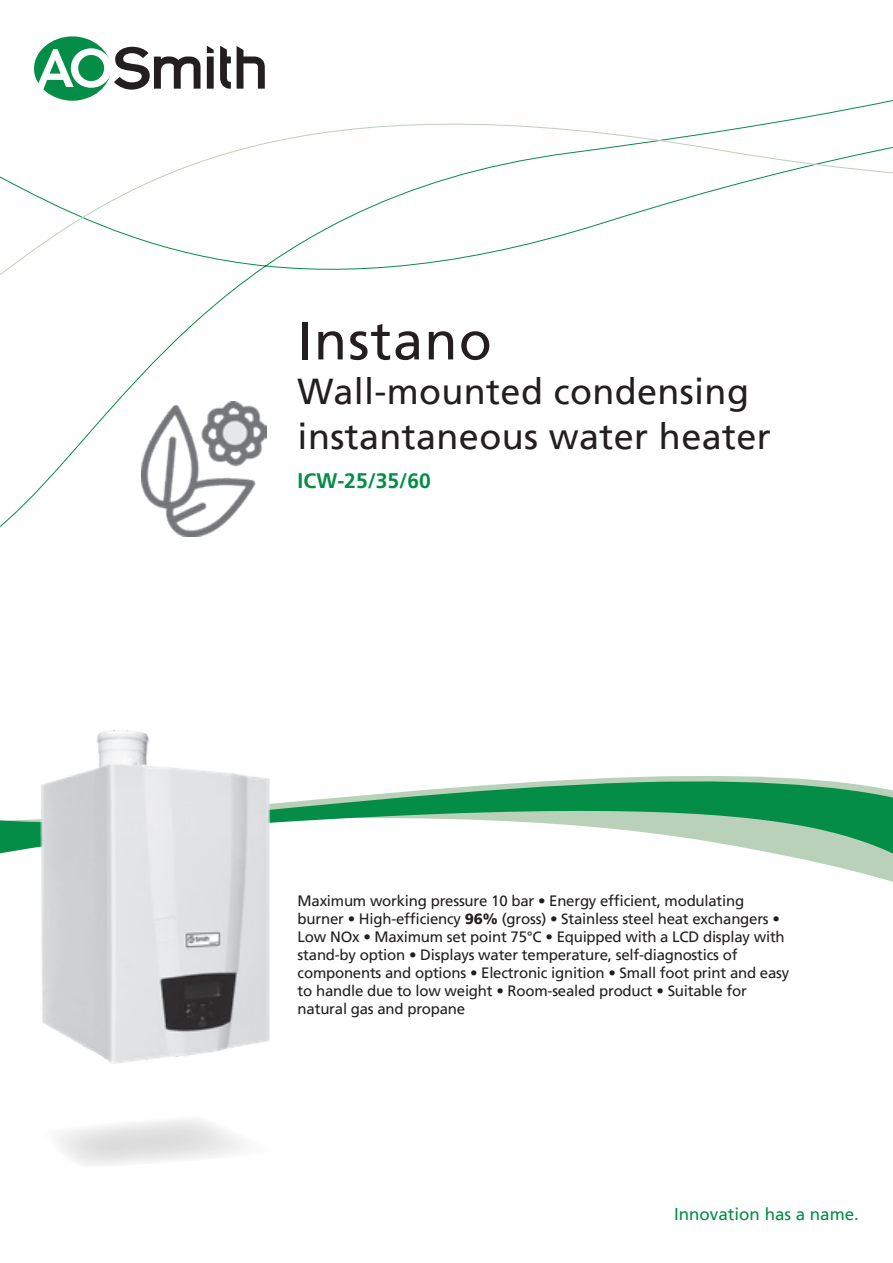
<style>
.page{position:relative;width:893px;height:1263px;background:#fff}
.page>*{position:absolute;margin:0;border:0;box-sizing:border-box;transform-origin:0 0}
.t1{font:54px "Frutiger LT";letter-spacing:.025em;color:#231f20}
.t2{font:36px/45px "Frutiger LT";letter-spacing:.01em;color:#231f20}
.t3{font:700 21px "Frutiger LT";color:#048d47}
.t4{font:16.95px "Frutiger LT";color:#048d47}
.t5{font:15px/18px "Frutiger LT";letter-spacing:-.015em;color:#231f20}
.s1{font-weight:900}
</style>
<div class="page">
<svg style="left:0;top:778px;width:893px;height:99px"></svg>
<svg style="left:0;top:76px;width:893px;height:200px"></svg>
<svg style="left:237px;top:46px;width:28px;height:43px"></svg>
<svg style="left:220px;top:46px;width:11px;height:43px"></svg>
<svg style="left:207px;top:46px;width:7px;height:43px"></svg>
<div style="left:34px;top:36px;width:77px;height:65px;background:#048d47;border-radius:50%"></div>
<svg style="left:37px;top:47px;width:164px;height:43px"></svg>
<img style="left:141px;top:401px;width:125px;height:135px">
<svg style="left:59px;top:1120px;width:184px;height:45px"></svg>
<img style="left:13px;top:730px;width:280px;height:334px">
<h1 class="t1" style="left:298px;top:309px;width:196px">Instano</h1>
<h2 class="t2" style="left:298px;top:370px;width:475px">Wall-mounted condensing instantaneous water heater</h2>
<h3 class="t3" style="left:298px;top:469px;width:135px">ICW-25/35/60</h3>
<p class="t5" style="left:298px;top:892px;width:493px">Maximum working pressure 10 bar • Energy efficient, modulating burner • High-efficiency <span class="s1">96%</span> (gross) • Stainless steel heat exchangers • Low NOx • Maximum set point 75°C • Equipped with a LCD display with stand-by option • Displays water temperature, self-diagnostics of components and options • Electronic ignition • Small foot print and easy to handle due to low weight • Room-sealed product • Suitable for natural gas and propane</p>
<p class="t4" style="left:674px;top:1204px;width:186px">Innovation has a name.</p>
</div>
